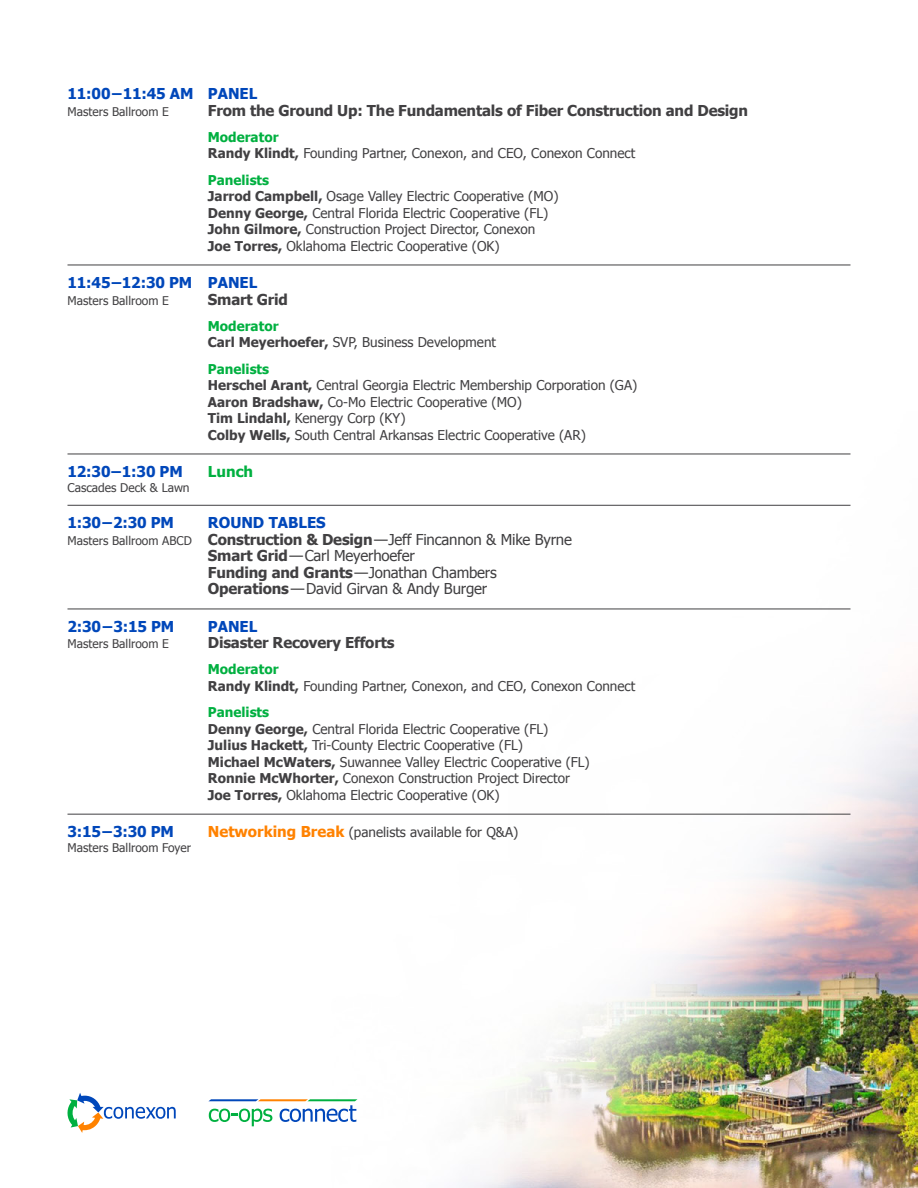
<style>
.page{position:relative;width:918px;height:1188px;background:#fff}
.page>*{position:absolute;margin:0;border:0;box-sizing:border-box;transform-origin:0 0}
.t1{font:15px "Tahoma";letter-spacing:-.01em;color:#414042}
.t2{font:700 15px "Tahoma";letter-spacing:-.01em;color:#0047ba}
.t3{font:700 15px "Tahoma";letter-spacing:-.01em;color:#414042}
.t4{font:700 15px "Tahoma";color:#00b040}
.t5{font:13.5px/16.5px "Tahoma";color:#414042}
.t6{font:12px "Tahoma";color:#414042}
.s1{font-weight:700;color:#00b040}
.s2{font-weight:700}
.s3{font-size:12px}
.s4{font-weight:700;font-size:15px;color:#ff8200}
</style>
<div class="page">
<img style="left:67px;top:264px;width:851px;height:924px">
<svg style="left:208px;top:1099px;width:149px;height:27px"></svg>
<svg style="left:67px;top:1093px;width:109px;height:40px"></svg>
<hr style="left:68px;top:265px;width:782px;height:1px;background:#414042">
<hr style="left:68px;top:454px;width:782px;height:1px;background:#414042">
<hr style="left:68px;top:609px;width:782px;height:1px;background:#414042">
<hr style="left:68px;top:814px;width:782px;height:1px;background:#414042">
<hr style="left:68px;top:505px;width:782px;height:1px;background:#414042">
<p class="t2" style="left:68px;top:83px;width:191px">11:00–11:45 AM PANEL</p>
<p class="t6" style="left:68px;top:103px;width:103px">Masters Ballroom E</p>
<p class="t3" style="left:208px;top:100px;width:542px">From the Ground Up: The Fundamentals of Fiber Construction and Design</p>
<p class="t5" style="left:208px;top:128px;width:429px"><span class="s1">Moderator<br></span><span class="s2">Randy Klindt,</span> Founding Partner, Conexon, and CEO, Conexon Connect</p>
<p class="t5" style="left:208px;top:171px;width:352px"><span class="s1">Panelists<br></span><span class="s2">Jarrod Campbell,</span> Osage Valley Electric Cooperative (MO)<br><span class="s2">Denny George,</span> Central Florida Electric Cooperative (FL)<br><span class="s2">John Gilmore,</span> Construction Project Director, Conexon <span class="s2">Joe Torres,</span> Oklahoma Electric Cooperative (OK)</p>
<p class="t2" style="left:68px;top:272px;width:191px">11:45–12:30 PM PANEL</p>
<p class="t6" style="left:68px;top:292px;width:103px">Masters Ballroom E</p>
<p class="t3" style="left:208px;top:289px;width:81px">Smart Grid</p>
<p class="t5" style="left:208px;top:317px;width:290px"><span class="s1">Moderator<br></span><span class="s2">Carl Meyerhoefer,</span> SVP, Business Development</p>
<p class="t5" style="left:208px;top:360px;width:431px"><span class="s1">Panelists<br></span><span class="s2">Herschel Arant,</span> Central Georgia Electric Membership Corporation (GA)<br><span class="s2">Aaron Bradshaw,</span> Co-Mo Electric Cooperative (MO)<br><span class="s2">Tim Lindahl,</span> Kenergy Corp (KY)<br><span class="s2">Colby Wells,</span> South Central Arkansas Electric Cooperative (AR)</p>
<p class="t2" style="left:68px;top:461px;width:117px">12:30–1:30 PM</p>
<p class="t4" style="left:208px;top:461px;width:47px">Lunch</p>
<p class="t6" style="left:68px;top:480px;width:124px">Cascades Deck &amp; Lawn</p>
<p class="t2" style="left:68px;top:512px;width:108px">1:30–2:30 PM</p>
<p class="t2" style="left:208px;top:512px;width:119px">ROUND TABLES</p>
<p class="t1" style="left:68px;top:529px;width:506px"><span class="s3">Masters Ballroom ABCD</span> <span class="s2">Construction &amp; Design</span>—Jeff Fincannon &amp; Mike Byrne</p>
<p class="t1" style="left:208px;top:546px;width:208px"><span class="s2">Smart Grid</span>—Carl Meyerhoefer</p>
<p class="t1" style="left:208px;top:562px;width:290px"><span class="s2">Funding and Grants</span>—Jonathan Chambers</p>
<p class="t1" style="left:208px;top:579px;width:281px"><span class="s2">Operations</span>—David Girvan &amp; Andy Burger</p>
<p class="t2" style="left:67px;top:616px;width:108px">2:30–3:15 PM</p>
<p class="t2" style="left:208px;top:616px;width:51px">PANEL</p>
<p class="t6" style="left:68px;top:636px;width:103px">Masters Ballroom E</p>
<p class="t3" style="left:208px;top:632px;width:188px">Disaster Recovery Efforts</p>
<p class="t5" style="left:208px;top:661px;width:429px"><span class="s1">Moderator<br></span><span class="s2">Randy Klindt,</span> Founding Partner, Conexon, and CEO, Conexon Connect</p>
<p class="t5" style="left:208px;top:703px;width:383px"><span class="s1">Panelists<br></span><span class="s2">Denny George,</span> Central Florida Electric Cooperative (FL)<br><span class="s2">Julius Hackett,</span> Tri-County Electric Cooperative (FL)<br><span class="s2">Michael McWaters,</span> Suwannee Valley Electric Cooperative (FL)<br><span class="s2">Ronnie McWhorter,</span> Conexon Construction Project Director <span class="s2">Joe Torres,</span> Oklahoma Electric Cooperative (OK)</p>
<p class="t2" style="left:68px;top:821px;width:108px">3:15–3:30 PM</p>
<p class="t5" style="left:208px;top:823px;width:312px"><span class="s4">Networking Break</span> (panelists available for Q&amp;A)</p>
<p class="t6" style="left:68px;top:840px;width:125px">Masters Ballroom Foyer</p>
</div>
